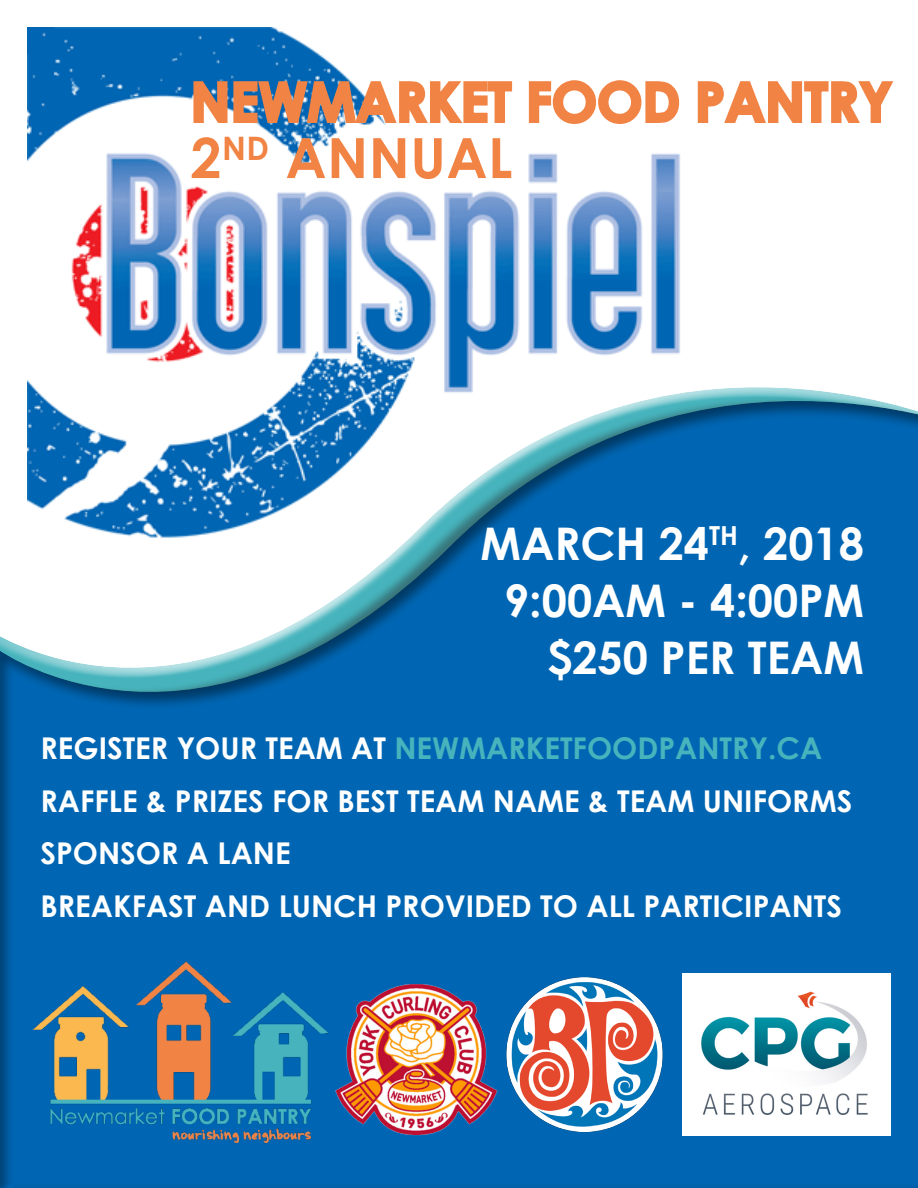
<style>
.page{position:relative;width:918px;height:1188px;background:#fff}
.page>*{position:absolute;margin:0;border:0;box-sizing:border-box;transform-origin:0 0}
.t1{font:700 55.5px "Century Gothic";letter-spacing:.01em;color:#f18344}
.t2{font:700 54px "Century Gothic";color:#f18344}
.t3{font:700 45px "Century Gothic";color:#fff}
.t4{font:700 30px "Century Gothic";color:#fff}
.t5{font:700 30px "Century Gothic";color:#47b4bd}
.s1{color:#fff}
</style>
<div class="page">
<img style="left:27px;top:27px;width:653px;height:359px">
<div style="left:0;top:397px;width:918px;height:791px;background:#231f20;opacity:.5"></div>
<svg style="left:192px;top:79px;width:322px;height:46px"></svg>
<svg style="left:527px;top:79px;width:153px;height:46px"></svg>
<svg style="left:697px;top:81px;width:197px;height:42px"></svg>
<img style="left:27px;top:961px;width:309px;height:187px">
<img style="left:331px;top:978px;width:172px;height:162px">
<img style="left:504px;top:973px;width:162px;height:162px">
<img style="left:683px;top:973px;width:208px;height:162px">
<p class="t2" style="left:190px;top:68px;width:704px">NEWMARKET FOOD PANTRY</p>
<p class="t1" style="left:190px;top:123px;width:323px">2<sup>ND</sup> ANNUAL</p>
<p class="t3" style="left:481px;top:516px;width:385px">MARCH 24<sup>TH</sup>, 2018</p>
<p class="t3" style="left:504px;top:573px;width:361px">9:00AM - 4:00PM</p>
<p class="t3" style="left:547px;top:630px;width:318px">$250 PER TEAM</p>
<p class="t5" style="left:40px;top:730px;width:783px"><span class="s1">REGISTER YOUR TEAM AT</span> NEWMARKETFOODPANTRY.CA</p>
<p class="t4" style="left:40px;top:782px;width:813px">RAFFLE &amp; PRIZES FOR BEST TEAM NAME &amp; TEAM UNIFORMS</p>
<p class="t4" style="left:40px;top:835px;width:252px">SPONSOR A LANE</p>
<p class="t4" style="left:40px;top:887px;width:803px">BREAKFAST AND LUNCH PROVIDED TO ALL PARTICIPANTS</p>
</div>
